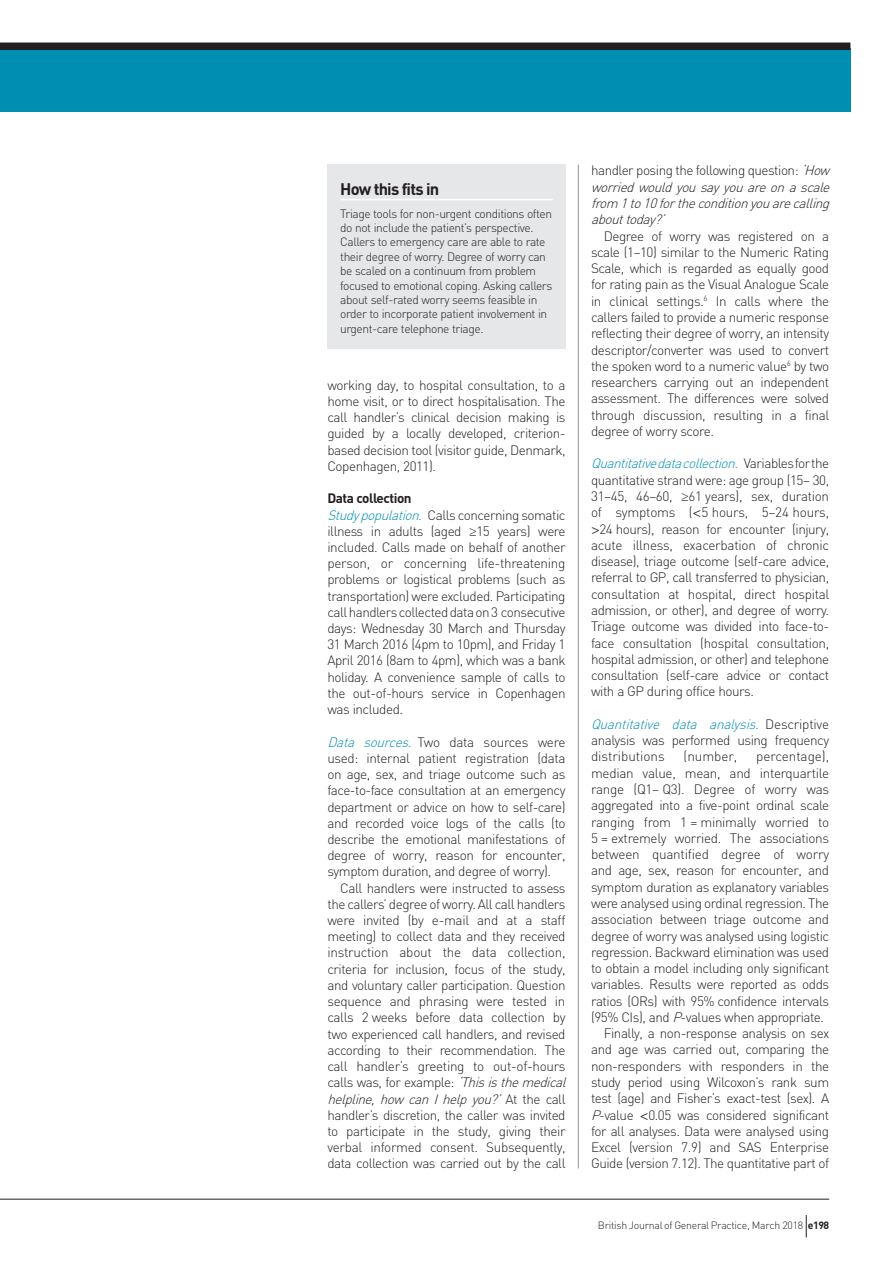
<style>
.page{position:relative;width:893px;height:1263px;background:#fff}
.page>*{position:absolute;margin:0;border:0;box-sizing:border-box;transform-origin:0 0}
.t1{font:700 16.5px "DIN";letter-spacing:-.05em;color:#231f20}
.t2{font:300 13.5px/16.2px "DIN";letter-spacing:-.035em;color:#231f20;text-align:justify}
.t3{font:italic 300 13.5px/16.4px "DIN";color:#231f20;text-align:justify}
.t4{font:300 13.5px "DIN";letter-spacing:-.015em;color:#231f20}
.t5{font:300 13.5px "DIN";letter-spacing:-.005em;color:#231f20}
.t6{font:300 12px/14.4px "DIN";letter-spacing:-.035em;color:#231f20}
.t7{font:300 10.5px "DIN";letter-spacing:-.025em;color:#231f20}
.s1{font-weight:700}
.s2{font-style:italic;color:#008fb3}
.s3{font-family:"Helvetica"}
.s4{font-style:italic}
.s5{font-style:normal}
</style>
<div class="page">
<div style="left:0;top:48px;width:850px;height:63px;background:#008fb3"></div>
<div style="left:0;top:43px;width:850px;height:7px;background:#231f20"></div>
<hr style="left:578px;top:165px;width:1px;height:1003px;background:#939598">
<div style="left:327px;top:165px;width:239px;height:184px;background:#e6e7e9"></div>
<hr style="left:340px;top:199px;width:213px;height:1px;background:#fff">
<hr style="left:0;top:1199px;width:829px;height:1px;background:#231f20">
<svg style="left:806px;top:1215px;width:1px;height:22px"></svg>
<p class="t1" style="left:340px;top:178px;width:101px">How this fits in</p>
<p class="t6" style="left:340px;top:206px;width:214px">Triage tools for non-urgent conditions often do not include the patient’s perspective.<br>Callers to emergency care are able to rate their degree of worry. Degree of worry can be scaled on a continuum from problem focused to emotional coping. Asking callers about self-rated worry seems feasible in order to incorporate patient involvement in urgent-care telephone triage.</p>
<p class="t2" style="left:327px;top:377px;width:240px">working day, to hospital consultation, to a home visit, or to direct hospitalisation. The call handler’s clinical decision making is guided by a locally developed, criterion&shy;based decision tool (visitor guide, Denmark, Copenhagen, 2011).</p>
<p class="t2" style="left:327px;top:490px;width:240px;text-align:left"><span class="s1">Data collection<br></span><span class="s2">Studypopulation.</span> Calls concerning somatic illness in adults (aged <span class="s3">≥</span>15 years) were included. Calls made on behalf of another person, or concerning life-threatening problems or logistical problems (such as transportation) were excluded. Participating call handlers collected data on 3 consecutive days: Wednesday 30 March and Thursday 31 March 2016 (4pm to 10pm), and Friday 1<br>April 2016 (8am to 4pm), which was a bank holiday. A convenience sample of calls to the out-of-hours service in Copenhagen was included.</p>
<p class="t2" style="left:327px;top:733px;width:240px"><span class="s2">Data sources.</span> Two data sources were used: internal patient registration (data on age, sex, and triage outcome such as face-to-face consultation at an emergency department or advice on how to self-care) and recorded voice logs of the calls (to describe the emotional manifestations of degree of worry, reason for encounter, symptom duration, and degree of worry).</p>
<p class="t2" style="left:327px;top:879px;width:244px;text-align:left;text-indent:13px">Call handlers were instructed to assess the callers’ degree of worry. All call handlers were invited (by e-mail and at a staff meeting) to collect data and they received instruction about the data collection, criteria for inclusion, focus of the study, and voluntary caller participation. Question sequence and phrasing were tested in calls 2 weeks before data collection by two experienced call handlers, and revised according to their recommendation. The call handler’s greeting to out-of-hours calls was, for example: <span class="s4">‘Thisisthemedical helpline,how canIhelpyou?’</span>A t t h e c a l l handler’s discretion, the caller was invited to participate in the study, giving their verbal informed consent. Subsequently, data collection was carried out by the call</p>
<p class="t3" style="left:591px;top:162px;width:244px"><span class="s5">handler posing the following question:</span> ‘How worriedwouldyousayyouareonascale from 1to10fortheconditionyouarecalling abouttoday?’</p>
<p class="t2" style="left:591px;top:227px;width:240px;text-indent:13px">Degree of worry was registered on a scale (1–10) similar to the Numeric Rating Scale, which is regarded as equally good for rating pain as the Visual Analogue Scale in clinical settings.<sup>6</sup> In calls where the callers failed to provide a numeric response reflecting their degree of worry, an intensity descriptor/converter was used to convert the spoken word to a numeric value<sup>6</sup> by two researchers carrying out an independent assessment. The differences were solved through discussion, resulting in a final degree of worry score.</p>
<p class="t2" style="left:591px;top:455px;width:240px"><span class="s2">Quantitativedatacollection.</span> Va r i a b l e s f o r t h e quantitative strand were: age group (15– 30, 31–45, 46–60, <span class="s3">≥</span>61 years), sex, duration of symptoms (<span class="s3">&lt;</span>5 hours, 5–24 hours, <span class="s3">&gt;</span>24 hours), reason for encounter (injury, acute illness, exacerbation of chronic disease), triage outcome (self-care advice, referral to GP, call transferred to physician, consultation at hospital, direct hospital admission, or other), and degree of worry.<br>Triage outcome was divided into face-to&shy;face consultation (hospital consultation, hospital admission, or other) and telephone consultation (self-care advice or contact with a GP during office hours.</p>
<p class="t2" style="left:591px;top:716px;width:240px"><span class="s2">Quantitative data analysis.</span> D e s c r i p t i v e analysis was performed using frequency distributions</p>
<p class="t2" style="left:684px;top:748px;width:55px">(number,</p>
<p class="t5" style="left:756px;top:748px;width:75px">percentage),</p>
<p class="t2" style="left:591px;top:765px;width:239px">median value, mean, and interquartile</p>
<p class="t2" style="left:591px;top:781px;width:240px">range (Q1– Q3). Degree of worry was</p>
<p class="t2" style="left:591px;top:797px;width:240px">aggregated into a five-point ordinal scale</p>
<p class="t2" style="left:591px;top:813px;width:240px">ranging from 1 = minimally worried to</p>
<p class="t2" style="left:591px;top:830px;width:240px">5 = extremely worried. The associations</p>
<p class="t4" style="left:591px;top:846px;width:240px">between quantified degree of worry</p>
<p class="t2" style="left:591px;top:862px;width:240px">and age, sex, reason for encounter, and</p>
<p class="t2" style="left:591px;top:879px;width:240px">symptom duration as explanatory variables</p>
<p class="t2" style="left:591px;top:895px;width:240px">were analysed using ordinal regression. The</p>
<p class="t2" style="left:591px;top:911px;width:240px">association between triage outcome and</p>
<p class="t2" style="left:591px;top:927px;width:240px">degree of worry was analysed using logistic</p>
<p class="t2" style="left:591px;top:944px;width:240px">regression. Backward elimination was used</p>
<p class="t2" style="left:591px;top:960px;width:240px">to obtain a model including only significant</p>
<p class="t2" style="left:591px;top:976px;width:240px">variables. Results were reported as odds</p>
<p class="t2" style="left:591px;top:993px;width:240px">ratios (ORs) with 95% confidence intervals</p>
<p class="t2" style="left:591px;top:1009px;width:234px">(95% CIs), and <span class="s4">P</span>-values when appropriate.</p>
<p class="t2" style="left:604px;top:1025px;width:227px">Finally, a non-response analysis on sex</p>
<p class="t2" style="left:591px;top:1041px;width:240px">and age was carried out, comparing the</p>
<p class="t2" style="left:591px;top:1058px;width:240px">non-responders with responders in the</p>
<p class="t2" style="left:591px;top:1074px;width:240px">study period using Wilcoxon’s rank sum</p>
<p class="t2" style="left:591px;top:1090px;width:240px">test (age) and Fisher’s exact-test (sex). A</p>
<p class="t2" style="left:591px;top:1106px;width:240px"><span class="s4">P</span>-value <span class="s3">&lt;</span>0.05 was considered significant</p>
<p class="t2" style="left:591px;top:1123px;width:240px">for all analyses. Data were analysed using</p>
<p class="t2" style="left:591px;top:1139px;width:240px">Excel (version 7.9) and SAS Enterprise</p>
<p class="t2" style="left:591px;top:1155px;width:240px">Guide (version 7.12). The quantitative part of</p>
<p class="t7" style="left:598px;top:1219px;width:233px">British Journal of General Practice, March 2018 <span class="s1">e198</span></p>
</div>
